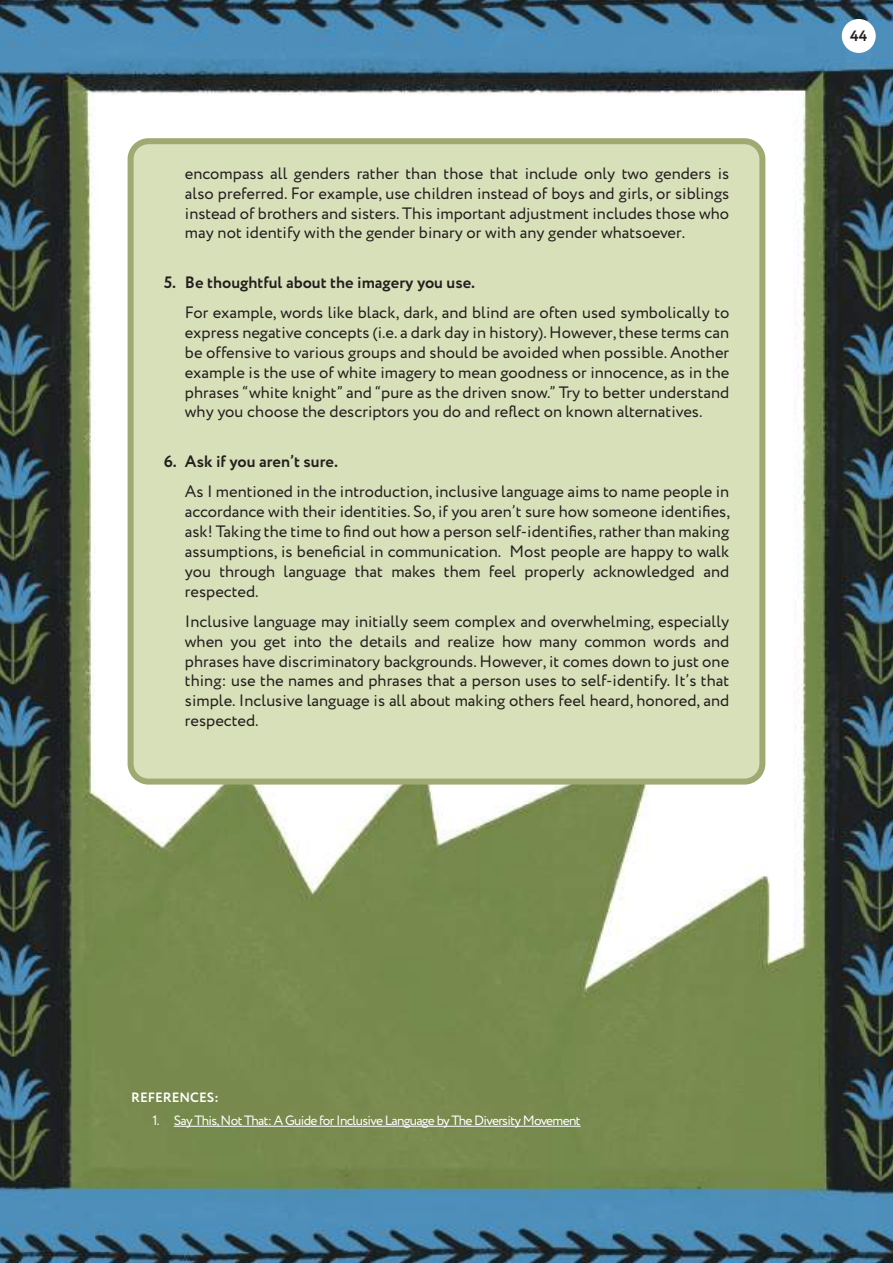
<style>
.page{position:relative;width:893px;height:1263px;background:#fff}
.page>*{position:absolute;margin:0;border:0;box-sizing:border-box;transform-origin:0 0}
.t1{font:16.5px/19.8px "Circe";color:#241f1f;text-align:justify}
.t2{font:700 16.5px "Circe";color:#241f1f}
.t3{font:700 15px "Circe";color:#241f1f}
.t4{font:13.5px "Circe";letter-spacing:-.05em;color:#fff}
.t5{font:700 13.5px "Circe";color:#fff}
</style>
<div class="page">
<img style="left:0;top:0;width:893px;height:1263px">
<div style="left:842px;top:19px;width:34px;height:34px;background:#fff;border-radius:50%"></div>
<div style="left:131px;top:141px;width:631px;height:640px;background:#d8e0b9;border-radius:18px"></div>
<div style="left:128px;top:138px;width:637px;height:646px;border:6px solid #9eaa72;border-radius:18px"></div>
<hr style="left:174px;top:1126px;width:407px;height:1px;background:#fff">
<p class="t1" style="left:185px;top:164px;width:546px">encompass all genders rather than those that include only two genders is also preferred. For example, use children instead of boys and girls, or siblings instead of brothers and sisters. This important adjustment includes those who may not identify with the gender binary or with any gender whatsoever.</p>
<p class="t2" style="left:164px;top:271px;width:313px">5. Be thoughtful about the imagery you use.</p>
<p class="t1" style="left:185px;top:303px;width:546px">For example, words like black, dark, and blind are often used symbolically to express negative concepts (i.e. a dark day in history). However, these terms can be offensive to various groups and should be avoided when possible. Another example is the use of white imagery to mean goodness or innocence, as in the phrases “white knight” and “pure as the driven snow.” Try to better understand why you choose the descriptors you do and reflect on known alternatives.</p>
<p class="t2" style="left:164px;top:450px;width:176px">6. Ask if you aren’t sure.</p>
<p class="t1" style="left:185px;top:482px;width:547px">As I mentioned in the introduction, inclusive language aims to name people in accordance with their identities. So, if you aren’t sure how someone identifies, ask! Taking the time to find out how a person self-identifies, rather than making assumptions, is beneficial in communication. Most people are happy to walk you through language that makes them feel properly acknowledged and respected.</p>
<p class="t1" style="left:185px;top:612px;width:546px">Inclusive language may initially seem complex and overwhelming, especially when you get into the details and realize how many common words and phrases have discriminatory backgrounds. However, it comes down to just one thing: use the names and phrases that a person uses to self-identify. It’s that simple. Inclusive language is all about making others feel heard, honored, and respected.</p>
<p class="t3" style="left:850px;top:26px;width:18px">44</p>
<p class="t5" style="left:131px;top:1089px;width:89px">REFERENCES:</p>
<p class="t4" style="left:153px;top:1111px;width:430px">1. Say This, Not That: A Guide for Inclusive Language by The Diversity Movement</p>
</div>
